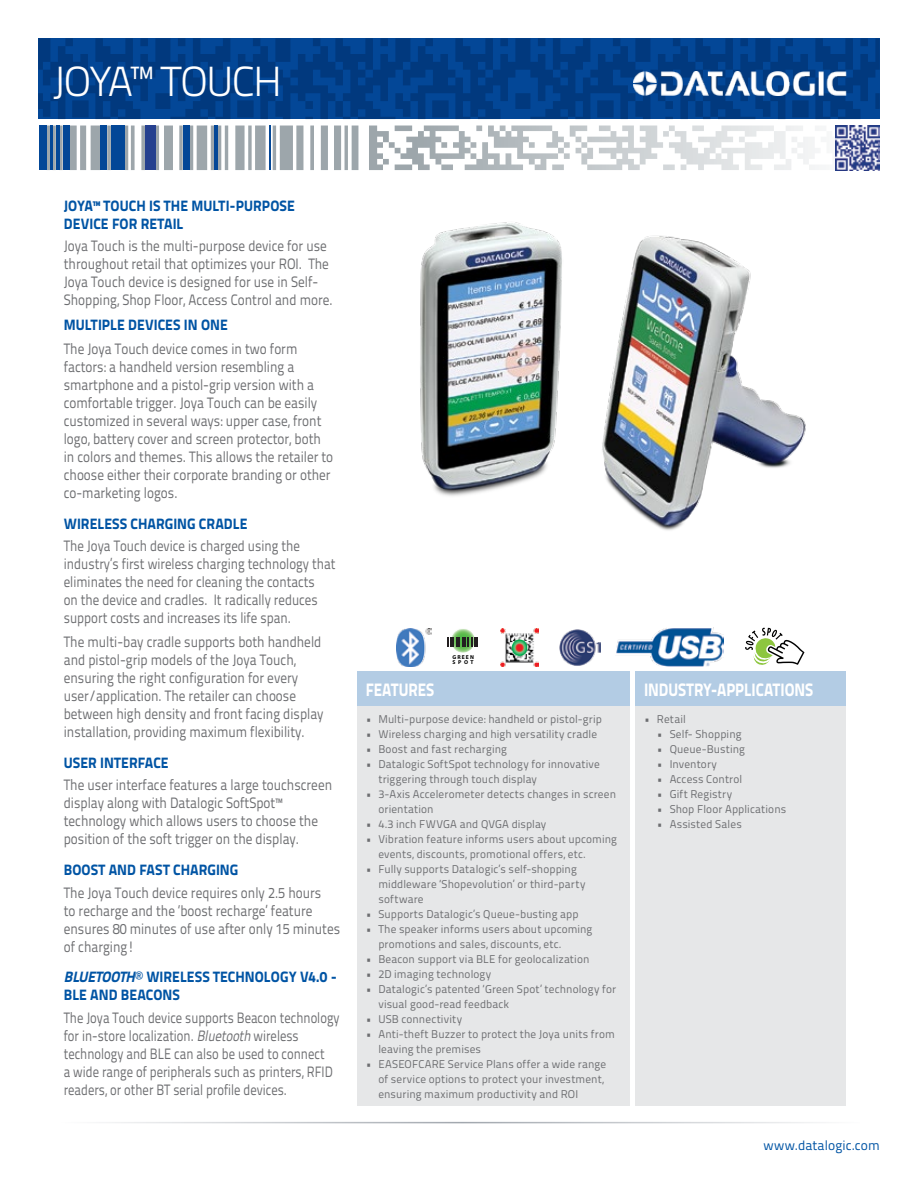
<style>
.page{position:relative;width:918px;height:1188px;background:#fff}
.page>*{position:absolute;margin:0;border:0;box-sizing:border-box;transform-origin:0 0}
.t1{font:300 42px "Titillium Text 22 L";letter-spacing:-.035em;color:#fff}
.t2{font:800 18px "Titillium Text 22 L";letter-spacing:-.005em;color:#fff;scale:.85 1}
.t3{font:15px/18px "Titillium Text 22 L";color:#6d6e71;scale:.88 1}
.t4{font:15px/18px "Titillium Text 22 L";color:#6d6e71;scale:.84 1}
.t5{font:15px/18px "Titillium Text 22 L";color:#6d6e71;scale:.86 1}
.t6{font:800 15px/18px "Titillium Text 22 L";letter-spacing:.005em;color:#0054a4;scale:.94 1}
.t7{font:13.5px "Titillium Text 22 L";letter-spacing:.005em;color:#0054a4}
.t8{font:11.25px/15px "Titillium Text 22 L";letter-spacing:.01em;color:#6d6e71}
.t9{font:700 5.7px/5.7px "Myriad Pro";letter-spacing:.2em;color:#000}
.s1{font-family:"Titillium Text L";font-weight:700;font-style:italic;font-stretch:expanded}
.s2{font-weight:400}
.s3{font-family:"Titillium Text L";font-style:italic}
</style>
<div class="page">
<svg style="left:38px;top:38px;width:842px;height:81px;background:#013f89"></svg>
<svg style="left:395px;top:126px;width:424px;height:44px"></svg>
<div style="left:39px;top:126px;width:8px;height:44px;background:#034797"></div>
<div style="left:63px;top:126px;width:7px;height:44px;background:#034797"></div>
<hr style="left:50px;top:126px;width:2px;height:44px;background:#034797">
<hr style="left:56px;top:126px;width:3px;height:44px;background:#034797">
<hr style="left:269px;top:126px;width:2px;height:44px;background:#034797">
<div style="left:183px;top:126px;width:7px;height:44px;background:#034797"></div>
<hr style="left:214px;top:126px;width:4px;height:44px;background:#034797">
<div style="left:100px;top:126px;width:7px;height:44px;background:#034797"></div>
<div style="left:111px;top:126px;width:14px;height:44px;background:#034797"></div>
<div style="left:145px;top:126px;width:11px;height:44px;background:#25408f"></div>
<hr style="left:58px;top:1122px;width:802px;height:1px;background:#9da3aa">
<div style="left:357px;top:672px;width:272px;height:34px;background:#b3cce4"></div>
<div style="left:636px;top:672px;width:210px;height:34px;background:#b3cce4"></div>
<div style="left:357px;top:706px;width:272px;height:400px;background:#e6e7e8"></div>
<div style="left:636px;top:706px;width:210px;height:400px;background:#e6e7e8"></div>
<img style="left:634px;top:71px;width:212px;height:25px">
<img style="left:835px;top:126px;width:45px;height:44px">
<img style="left:420px;top:222px;width:386px;height:309px">
<img style="left:397px;top:629px;width:34px;height:37px">
<img style="left:559px;top:629px;width:42px;height:37px">
<svg style="left:450px;top:628px;width:25px;height:25px"></svg>
<svg style="left:447px;top:637px;width:7px;height:10px"></svg>
<hr style="left:456px;top:637px;width:4px;height:10px;background:#231f20">
<svg style="left:462px;top:637px;width:10px;height:10px"></svg>
<hr style="left:474px;top:637px;width:4px;height:10px;background:#231f20">
<img style="left:616px;top:627px;width:108px;height:39px">
<img style="left:500px;top:628px;width:38px;height:39px">
<svg style="left:745px;top:628px;width:60px;height:37px"></svg>
<h1 class="t1" style="left:53px;top:51px;width:231px">JOYA™ TOUCH</h1>
<p class="t6" style="left:64px;top:196px;width:247px">JOYA™ TOUCH IS THE MULTI-PURPOSE<br>DEVICE FOR RETAIL</p>
<p class="t3" style="left:64px;top:236px;width:307px">Joya Touch is the multi-purpose device for use throughout retail that optimizes your ROI. The Joya Touch device is designed for use in Self-Shopping, Shop Floor, Access Control and more.</p>
<p class="t6" style="left:64px;top:315px;width:176px">MULTIPLE DEVICES IN ONE</p>
<p class="t3" style="left:64px;top:339px;width:308px">The Joya Touch device comes in two form factors: a handheld version resembling a smartphone and a pistol-grip version with a comfortable trigger. Joya Touch can be easily customized in several ways: upper case, front logo, battery cover and screen protector, both in colors and themes. This allows the retailer to choose either their corporate branding or other co-marketing logos.</p>
<p class="t6" style="left:64px;top:514px;width:197px">WIRELESS CHARGING CRADLE</p>
<p class="t5" style="left:64px;top:536px;width:317px">The Joya Touch device is charged using the industry’s first wireless charging technology that eliminates the need for cleaning the contacts<br>on the device and cradles. It radically reduces support costs and increases its life span.</p>
<p class="t3" style="left:64px;top:632px;width:297px">The multi-bay cradle supports both handheld and pistol-grip models of the Joya Touch, ensuring the right configuration for every user/application. The retailer can choose between high density and front facing display installation, providing maximum flexibility.</p>
<p class="t6" style="left:64px;top:753px;width:113px">USER INTERFACE</p>
<p class="t3" style="left:64px;top:775px;width:307px">The user interface features a large touchscreen display along with Datalogic SoftSpot™ technology which allows users to choose the position of the soft trigger on the display.</p>
<p class="t6" style="left:64px;top:860px;width:187px">BOOST AND FAST CHARGING</p>
<p class="t3" style="left:64px;top:882px;width:316px">The Joya Touch device requires only 2.5 hours<br>to recharge and the ‘boost recharge’ feature ensures 80 minutes of use after only 15 minutes of charging!</p>
<p class="t6" style="left:64px;top:967px;width:292px"><span class="s1">BLUETOOTH</span><span class="s2">®</span> WIRELESS TECHNOLOGY V4.0 -<br>BLE AND BEACONS</p>
<p class="t4" style="left:64px;top:1007px;width:330px">The Joya Touch device supports Beacon technology for in-store localization. <span class="s3">Bluetooth</span> wireless technology and BLE can also be used to connect<br>a wide range of peripherals such as printers, RFID readers, or other BT serial profile devices.</p>
<p class="t9" style="left:452px;top:654px;width:23px">GREEN<br>SPOT</p>
<p class="t2" style="left:366px;top:675px;width:82px">FEATURES</p>
<p class="t2" style="left:644px;top:675px;width:200px">INDUSTRY-APPLICATIONS</p>
<p class="t8" style="left:366px;top:711px;width:238px">• Multi-purpose device: handheld or pistol-grip</p>
<p class="t8" style="left:366px;top:726px;width:233px">• Wireless charging and high versatility cradle</p>
<p class="t8" style="left:366px;top:741px;width:143px">• Boost and fast recharging</p>
<p class="t8" style="left:378px;top:756px;width:223px;text-indent:-13px">• Datalogic SoftSpot technology for innovative triggering through touch display</p>
<p class="t8" style="left:378px;top:786px;width:239px;text-indent:-13px">• 3-Axis Accelerometer detects changes in screen orientation</p>
<p class="t8" style="left:366px;top:816px;width:182px">• 4.3 inch FWVGA and QVGA display</p>
<p class="t8" style="left:378px;top:831px;width:240px;text-indent:-13px">• Vibration feature informs users about upcoming events, discounts, promotional offers, etc.</p>
<p class="t8" style="left:378px;top:861px;width:209px;text-indent:-13px">• Fully supports Datalogic’s self-shopping middleware ‘Shopevolution’ or third-party software</p>
<p class="t8" style="left:366px;top:906px;width:214px">• Supports Datalogic’s Queue-busting app</p>
<p class="t8" style="left:378px;top:921px;width:216px;text-indent:-13px">• The speaker informs users about upcoming promotions and sales, discounts, etc.</p>
<p class="t8" style="left:366px;top:951px;width:225px">• Beacon support via BLE for geolocalization</p>
<p class="t8" style="left:366px;top:966px;width:127px">• 2D imaging technology</p>
<p class="t8" style="left:378px;top:981px;width:239px;text-indent:-13px">• Datalogic’s patented ‘Green Spot’ technology for visual good-read feedback</p>
<p class="t8" style="left:366px;top:1011px;width:98px">• USB connectivity</p>
<p class="t8" style="left:378px;top:1026px;width:238px;text-indent:-13px">• Anti-theft Buzzer to protect the Joya units from leaving the premises</p>
<p class="t8" style="left:378px;top:1056px;width:229px;text-indent:-13px">• EASEOFCARE Service Plans offer a wide range of service options to protect your investment, ensuring maximum productivity and ROI</p>
<p class="t8" style="left:644px;top:711px;width:43px">• Retail</p>
<p class="t8" style="left:657px;top:726px;width:86px">• Self- Shopping</p>
<p class="t8" style="left:657px;top:741px;width:90px">• Queue-Busting</p>
<p class="t8" style="left:657px;top:756px;width:62px">• Inventory</p>
<p class="t8" style="left:657px;top:771px;width:87px">• Access Control</p>
<p class="t8" style="left:657px;top:786px;width:77px">• Gift Registry</p>
<p class="t8" style="left:657px;top:801px;width:131px">• Shop Floor Applications</p>
<p class="t8" style="left:657px;top:816px;width:86px">• Assisted Sales</p>
<p class="t7" style="left:763px;top:1135px;width:118px">www.datalogic.com</p>
</div>
